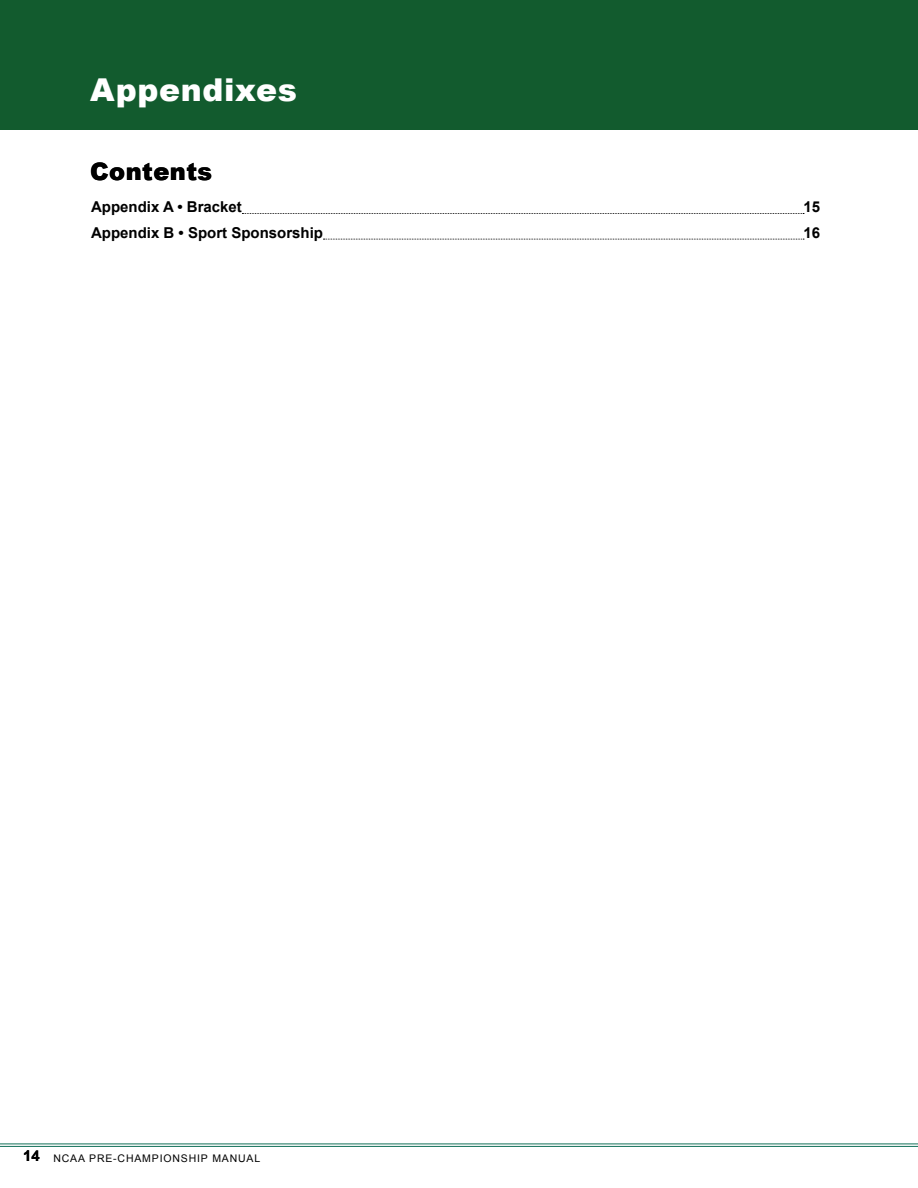
<style>
.page{position:relative;width:918px;height:1188px;background:#fff}
.page>*{position:absolute;margin:0;border:0;box-sizing:border-box;transform-origin:0 0}
.t1{font:900 31.5px "Arial";letter-spacing:.02em;color:#fff}
.t2{font:900 24px "Arial";letter-spacing:.02em;color:#000}
.t3{font:700 15px "Arial";color:#000}
.t4{font:10.5px "Arial";letter-spacing:.08em;color:#000}
.s1{font-weight:700;font-size:15px}
</style>
<div class="page">
<hr style="left:0;top:1144px;width:918px;height:1px;background:#117059">
<hr style="left:0;top:1146px;width:918px;height:1px;background:#117059">
<svg style="left:242px;top:213px;width:562px;height:1px"></svg>
<svg style="left:323px;top:239px;width:481px;height:1px"></svg>
<div style="left:0;top:0;width:918px;height:130px;background:#125b2e"></div>
<h1 class="t1" style="left:90px;top:67px;width:208px">Appendixes</h1>
<h2 class="t2" style="left:90px;top:154px;width:124px">Contents</h2>
<p class="t3" style="left:91px;top:197px;width:152px">Appendix A • Bracket</p>
<p class="t3" style="left:803px;top:197px;width:18px">15</p>
<p class="t3" style="left:91px;top:222px;width:233px">Appendix B • Sport Sponsorship</p>
<p class="t3" style="left:803px;top:222px;width:18px">16</p>
<p class="t4" style="left:23px;top:1151px;width:239px"><span class="s1">14</span> NCAA PRE-CHAMPIONSHIP MANUAL</p>
</div>
